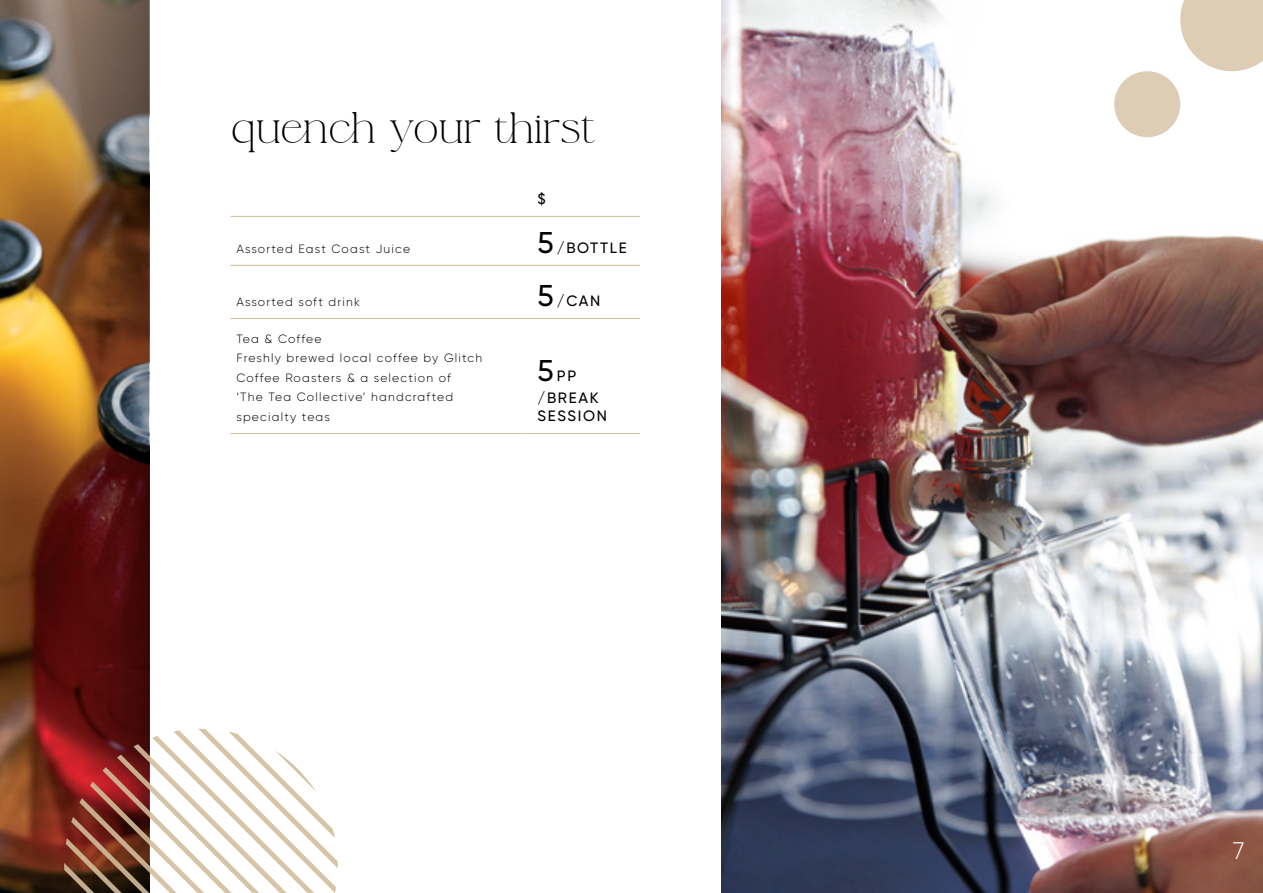
<style>
.page{position:relative;width:1263px;height:893px;background:#fff}
.page>*{position:absolute;margin:0;border:0;box-sizing:border-box;transform-origin:0 0}
.t1{font:36px "La Luxes Serif";color:#000}
.t2{font:300 24px "Gilroy";color:#fff}
.t3{font:500 15px/22.2px "Gilroy";letter-spacing:.11em;color:#000}
.t4{font:300 12px/19.5px "Gilroy";letter-spacing:.1em;color:#000}
.s1{font-size:30px}
</style>
<div class="page">
<img style="left:0;top:0;width:72px;height:893px">
<img style="left:721px;top:0;width:542px;height:893px">
<hr style="left:230px;top:216px;width:295px;height:1px;background:#d3bd9b">
<hr style="left:525px;top:216px;width:115px;height:1px;background:#d3bd9b">
<hr style="left:230px;top:265px;width:295px;height:1px;background:#d3bd9b">
<hr style="left:525px;top:265px;width:115px;height:1px;background:#d3bd9b">
<hr style="left:230px;top:318px;width:295px;height:1px;background:#d3bd9b">
<hr style="left:525px;top:318px;width:115px;height:1px;background:#d3bd9b">
<hr style="left:230px;top:433px;width:295px;height:1px;background:#d3bd9b">
<hr style="left:525px;top:433px;width:115px;height:1px;background:#d3bd9b">
<img style="left:72px;top:0;width:77px;height:729px">
<div style="left:1114px;top:71px;width:66px;height:66px;background:#decdb5;border-radius:50%"></div>
<svg style="left:64px;top:729px;width:274px;height:164px"></svg>
<svg style="left:1180px;top:0;width:83px;height:71px;background:#e1d2bd"></svg>
<h1 class="t1" style="left:230px;top:102px;width:367px">quench your thirst</h1>
<p class="t4" style="left:236px;top:238px;width:175px">Assorted East Coast Juice</p>
<p class="t4" style="left:236px;top:292px;width:125px">Assorted soft drink</p>
<p class="t4" style="left:236px;top:329px;width:247px">Tea &amp; Coffee<br>Freshly brewed local coffee by Glitch<br>Coffee Roasters &amp; a selection of<br>‘The Tea Collective’ handcrafted specialty teas</p>
<p class="t3" style="left:538px;top:187px;width:10px">$</p>
<p class="t3" style="left:538px;top:236px;width:91px"><span class="s1">5</span>/BOTTLE</p>
<p class="t3" style="left:538px;top:289px;width:64px"><span class="s1">5</span>/CAN</p>
<p class="t3" style="left:538px;top:364px;width:63px"><span class="s1">5</span>PP /BREAK</p>
<p class="t3" style="left:538px;top:404px;width:71px">SESSION</p>
<h2 class="t2" style="left:1233px;top:836px;width:13px">7</h2>
</div>
